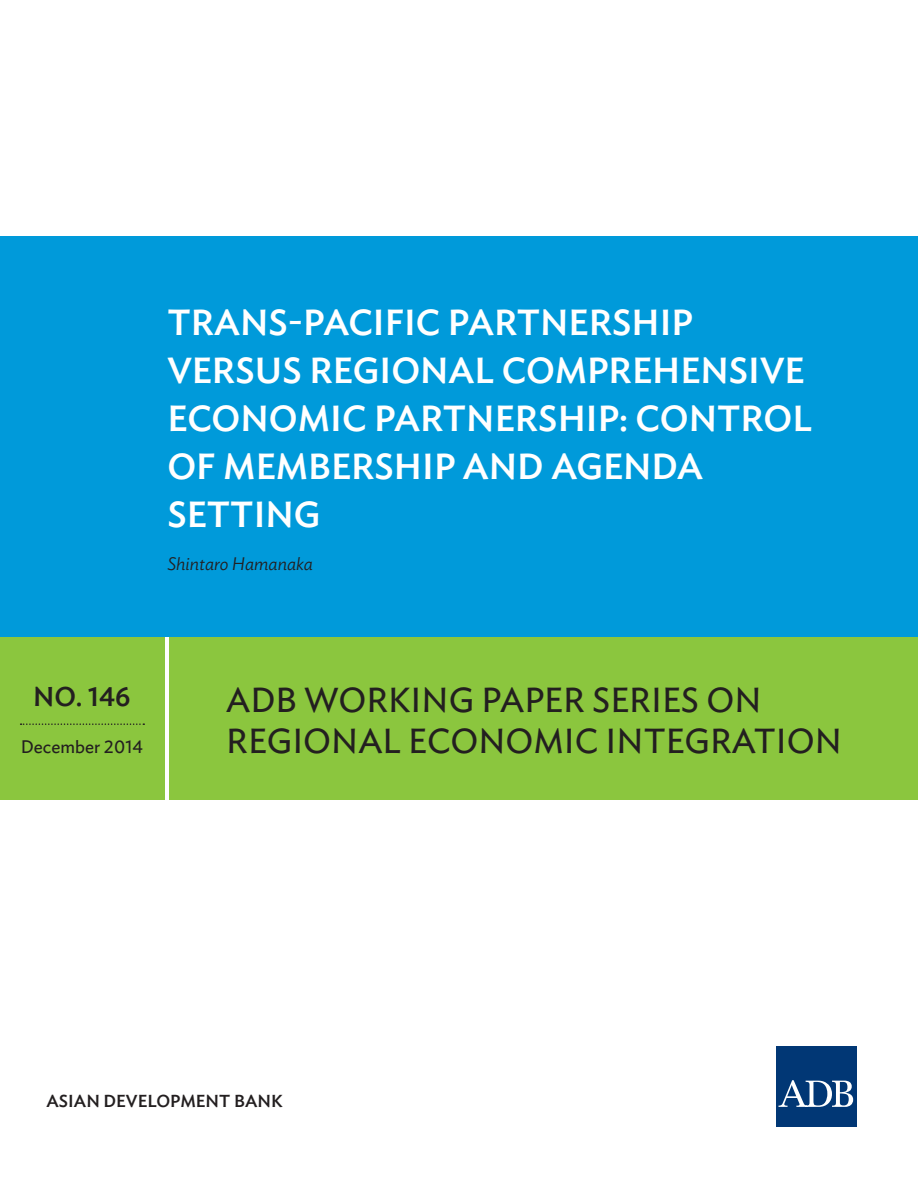
<style>
.page{position:relative;width:918px;height:1188px;background:#fff}
.page>*{position:absolute;margin:0;border:0;box-sizing:border-box;transform-origin:0 0}
.t1{font:500 36px/48px "Ideal Sans";color:#fff}
.t2{font:34.5px/41.4px "Ideal Sans";color:#231f20}
.t3{font:500 27px "Ideal Sans";color:#231f20}
.t4{font:italic 300 18px "Ideal Sans";color:#231f20}
.t5{font:18px "Ideal Sans";color:#231f20}
.t6{font:500 17.25px "Ideal Sans";color:#231f20}
</style>
<div class="page">
<div style="left:777px;top:1047px;width:80px;height:80px;background:#013775"></div>
<svg style="left:779px;top:1080px;width:74px;height:27px"></svg>
<div style="left:0;top:236px;width:918px;height:401px;background:#009ada"></div>
<div style="left:170px;top:637px;width:748px;height:163px;background:#8bc63e"></div>
<div style="left:0;top:637px;width:165px;height:163px;background:#8bc63e"></div>
<svg style="left:21px;top:723px;width:123px;height:2px"></svg>
<p class="t1" style="left:167px;top:296px;width:646px">TRANS-PACIFIC PARTNERSHIP<br>VERSUS REGIONAL COMPREHENSIVE<br>ECONOMIC PARTNERSHIP: CONTROL<br>OF MEMBERSHIP AND AGENDA<br>SETTING</p>
<p class="t4" style="left:167px;top:550px;width:147px">Shintaro Hamanaka</p>
<p class="t3" style="left:33px;top:676px;width:99px">NO. 146</p>
<p class="t5" style="left:21px;top:734px;width:124px">DECEMBER 2014</p>
<p class="t2" style="left:226px;top:676px;width:617px">ADB WORKING PAPER SERIES ON<br>REGIONAL ECONOMIC I NTEGRATION</p>
<p class="t6" style="left:47px;top:1087px;width:12px">ASIAN</p>
<p class="t6" style="left:104px;top:1087px;width:12px">DEVELO</p>
<p class="t6" style="left:170px;top:1087px;width:24px">PMEN</p>
<p class="t6" style="left:219px;top:1087px;width:28px">T BAN</p>
<p class="t6" style="left:271px;top:1087px;width:13px">K</p>
</div>
